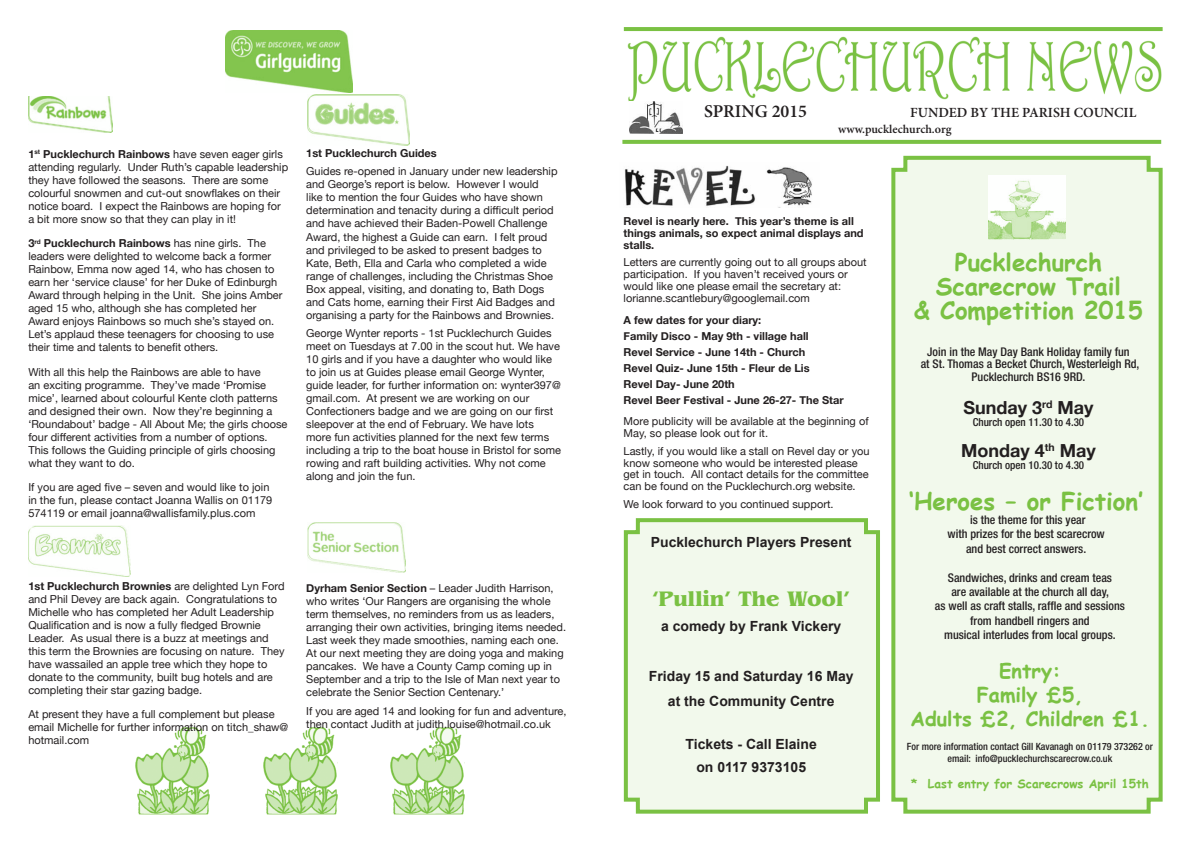
<style>
.page{position:relative;width:1191px;height:842px;background:#fff}
.page>*{position:absolute;margin:0;border:0;box-sizing:border-box;transform-origin:0 0}
.t1{font:700 24px/24px "Comic Sans MS";color:#7ac143;text-align:center}
.t2{font:700 22px "Benguiat";color:#7ac143}
.t3{font:700 20px/24px "Comic Sans MS";color:#7ac143;text-align:center}
.t4{font:700 18px "Helvetica Neue";color:#231f20}
.t5{font:600 18px "Minion Pro";color:#231f20}
.t6{font:700 14px/25.1px "Arial";color:#231f20;text-align:center}
.t7{font:600 14px "Minion Pro";color:#231f20}
.t8{font:500 condensed 12px/14.4px "Helvetica Neue";color:#231f20;text-align:center}
.t9{font:700 12px "Comic Sans MS";color:#7ac143}
.t10{font:600 12px "Minion Pro";letter-spacing:-.005em;color:#231f20}
.t11{font:11px/13px "Helvetica Neue";color:#231f20}
.t12{font:700 11px/16px "Helvetica Neue";color:#231f20}
.t13{font:500 condensed 11px "Helvetica Neue";color:#231f20}
.t14{font:500 condensed 10px/12px "Helvetica Neue";color:#231f20;text-align:center}
.s1{font-weight:700}
</style>
<div class="page">
<img style="left:135px;top:727px;width:74px;height:88px">
<img style="left:263px;top:727px;width:74px;height:88px">
<img style="left:390px;top:727px;width:75px;height:88px">
<svg style="left:623px;top:518px;width:257px;height:296px;background:#ebf5e2"></svg>
<div style="left:891px;top:155px;width:272px;height:659px;background:#f2f9ec"></div>
<hr style="left:624px;top:27px;width:538px;height:4px;background:#7ac143">
<svg style="left:622px;top:140px;width:539px;height:4px;background:#7ec248"></svg>
<img style="left:627px;top:36px;width:535px;height:66px">
<img style="left:629px;top:102px;width:53px;height:31px">
<img style="left:28px;top:96px;width:84px;height:37px">
<img style="left:988px;top:176px;width:77px;height:63px">
<img style="left:225px;top:30px;width:127px;height:62px">
<img style="left:625px;top:165px;width:187px;height:41px">
<img style="left:28px;top:526px;width:102px;height:51px">
<img style="left:308px;top:95px;width:102px;height:51px">
<img style="left:308px;top:522px;width:97px;height:50px">
<p class="t11" style="left:28px;top:147px;width:261px"><span class="s1">1</span><sup>st</sup> <span class="s1">Pucklechurch Rainbows</span> have seven eager girls attending regularly. Under Ruth’s capable leadership they have followed the seasons. There are some colourful snowmen and cut-out snowflakes on their notice board. I expect the Rainbows are hoping for a bit more snow so that they can play in it!</p>
<p class="t11" style="left:28px;top:236px;width:256px"><span class="s1">3</span><sup>rd</sup> <span class="s1">Pucklechurch Rainbows</span> has nine girls. The leaders were delighted to welcome back a former Rainbow, Emma now aged 14, who has chosen to earn her ‘service clause’ for her Duke of Edinburgh Award through helping in the Unit. She joins Amber aged 15 who, although she has completed her Award enjoys Rainbows so much she’s stayed on.<br>Let’s applaud these teenagers for choosing to use their time and talents to benefit others.</p>
<p class="t11" style="left:28px;top:364px;width:260px">With all this help the Rainbows are able to have<br>an exciting programme. They’ve made ‘Promise mice’, learned about colourful Kente cloth patterns and designed their own. Now they’re beginning a ‘Roundabout’ badge - All About Me; the girls choose four different activities from a number of options.<br>This follows the Guiding principle of girls choosing what they want to do.</p>
<p class="t11" style="left:28px;top:480px;width:245px">If you are aged five – seven and would like to join in the fun, please contact Joanna Wallis on 01179<br>574119 or email joanna@wallisfamily.plus.com</p>
<p class="t12" style="left:306px;top:144px;width:132px">1st Pucklechurch Guides</p>
<p class="t11" style="left:306px;top:164px;width:253px">Guides re-opened in January under new leadership and George’s report is below. However I would like to mention the four Guides who have shown determination and tenacity during a difficult period and have achieved their Baden-Powell Challenge Award, the highest a Guide can earn. I felt proud and privileged to be asked to present badges to Kate, Beth, Ella and Carla who completed a wide range of challenges, including the Christmas Shoe Box appeal, visiting, and donating to, Bath Dogs and Cats home, earning their First Aid Badges and organising a party for the Rainbows and Brownies.</p>
<p class="t11" style="left:306px;top:326px;width:256px">George Wynter reports - 1st Pucklechurch Guides meet on Tuesdays at 7.00 in the scout hut. We have 10 girls and if you have a daughter who would like to join us at Guides please email George Wynter, guide leader, for further information on: wynter397@ gmail.com. At present we are working on our Confectioners badge and we are going on our first sleepover at the end of February. We have lots more fun activities planned for the next few terms including a trip to the boat house in Bristol for some rowing and raft building activities. Why not come along and join the fun.</p>
<p class="t11" style="left:28px;top:579px;width:258px"><span class="s1">1st Pucklechurch Brownies</span> are delighted Lyn Ford and Phil Devey are back again. Congratulations to Michelle who has completed her Adult Leadership Qualification and is now a fully fledged Brownie Leader. As usual there is a buzz at meetings and this term the Brownies are focusing on nature. They have wassailed an apple tree which they hope to donate to the community, built bug hotels and are completing their star gazing badge.</p>
<p class="t11" style="left:28px;top:707px;width:261px">At present they have a full complement but please email Michelle for further information on titch_shaw@ hotmail.com</p>
<p class="t11" style="left:306px;top:581px;width:261px"><span class="s1">Dyrham Senior Section</span> – Leader Judith Harrison, who writes ‘Our Rangers are organising the whole term themselves, no reminders from us as leaders, arranging their own activities, bringing items needed.<br>Last week they made smoothies, naming each one.<br>At our next meeting they are doing yoga and making pancakes. We have a County Camp coming up in September and a trip to the Isle of Man next year to celebrate the Senior Section Centenary.’</p>
<p class="t11" style="left:306px;top:704px;width:262px">If you are aged 14 and looking for fun and adventure, then contact Judith at judith.louise@hotmail.co.uk</p>
<h3 class="t5" style="left:704px;top:98px;width:104px">SPRING 2015</h3>
<p class="t7" style="left:910px;top:102px;width:228px">FUNDED BY THE PARISH COUNCIL</p>
<p class="t10" style="left:838px;top:121px;width:115px">www.pucklechurch.org</p>
<p class="t12" style="left:623px;top:214px;width:241px;line-height:11.9px">Revel is nearly here. This year’s theme is all things animals, so expect animal displays and stalls.</p>
<p class="t11" style="left:623px;top:256px;width:244px;line-height:11.9px">Letters are currently going out to all groups about participation. If you haven’t received yours or would like one please email the secretary at: lorianne.scantlebury@googlemail.com</p>
<p class="t12" style="left:623px;top:311px;width:222px">A few dates for your diary:<br>Family Disco - May 9th - village hall<br>Revel Service - June 14th - Church<br>Revel Quiz- June 15th - Fleur de Lis<br>Revel Day- June 20th<br>Revel Beer Festival - June 26-27- The Star</p>
<p class="t11" style="left:623px;top:415px;width:246px;line-height:11.9px">More publicity will be available at the beginning of<br>May, so please look out for it.</p>
<p class="t11" style="left:623px;top:444px;width:247px;line-height:11.9px">Lastly, if you would like a stall on Revel day or you know someone who would be interested please get in touch. All contact details for the committee can be found on the Pucklechurch.org website.</p>
<p class="t11" style="left:623px;top:497px;width:211px">We look forward to you continued support.</p>
<p class="t6" style="left:651px;top:530px;width:202px">Pucklechurch Players Present</p>
<h2 class="t2" style="left:652px;top:586px;width:199px">‘Pullin’ The Wool’</h2>
<p class="t6" style="left:661px;top:614px;width:182px">a comedy by Frank Vickery</p>
<p class="t6" style="left:649px;top:664px;width:206px">Friday 15 and Saturday 16 May at the Community Centre</p>
<p class="t6" style="left:685px;top:733px;width:133px;line-height:23.1px">Tickets - Call Elaine on 0117 9373105</p>
<h1 class="t1" style="left:914px;top:249px;width:230px">Pucklechurch<br>Scarecrow Trail<br>&amp; Competition 2015</h1>
<p class="t8" style="left:920px;top:345px;width:220px;line-height:12.9px">Join in the May Day Bank Holiday family fun<br>at St. Thomas a Becket Church, Westerleigh Rd,<br>Pucklechurch BS16 9RD.</p>
<h3 class="t4" style="left:963px;top:391px;width:132px">Sunday 3<sup>rd</sup> May</h3>
<p class="t13" style="left:972px;top:415px;width:113px">Church open 11.30 to 4.30</p>
<h3 class="t4" style="left:961px;top:434px;width:136px">Monday 4<sup>th</sup> May</h3>
<p class="t13" style="left:972px;top:458px;width:113px">Church open 10.30 to 4.30</p>
<h1 class="t1" style="left:908px;top:488px;width:236px">‘Heroes – or Fiction’</h1>
<p class="t8" style="left:947px;top:512px;width:159px">is the theme for this year<br>with prizes for the best scarecrow and best correct answers.</p>
<p class="t8" style="left:935px;top:570px;width:191px">Sandwiches, drinks and cream teas<br>are available at the church all day,<br>as well as craft stalls, raffle and sessions from handbell ringers and<br>musical interludes from local groups.</p>
<h3 class="t3" style="left:910px;top:657px;width:240px">Entry:<br>Family £5,<br>Adults £2, Children £1.</h3>
<p class="t14" style="left:907px;top:740px;width:248px">For more information contact Gill Kavanagh on 01179 373262 or email: info@pucklechurchscarecrow.co.uk</p>
<p class="t9" style="left:911px;top:775px;width:239px">* Last entry for Scarecrows April 15th</p>
</div>
